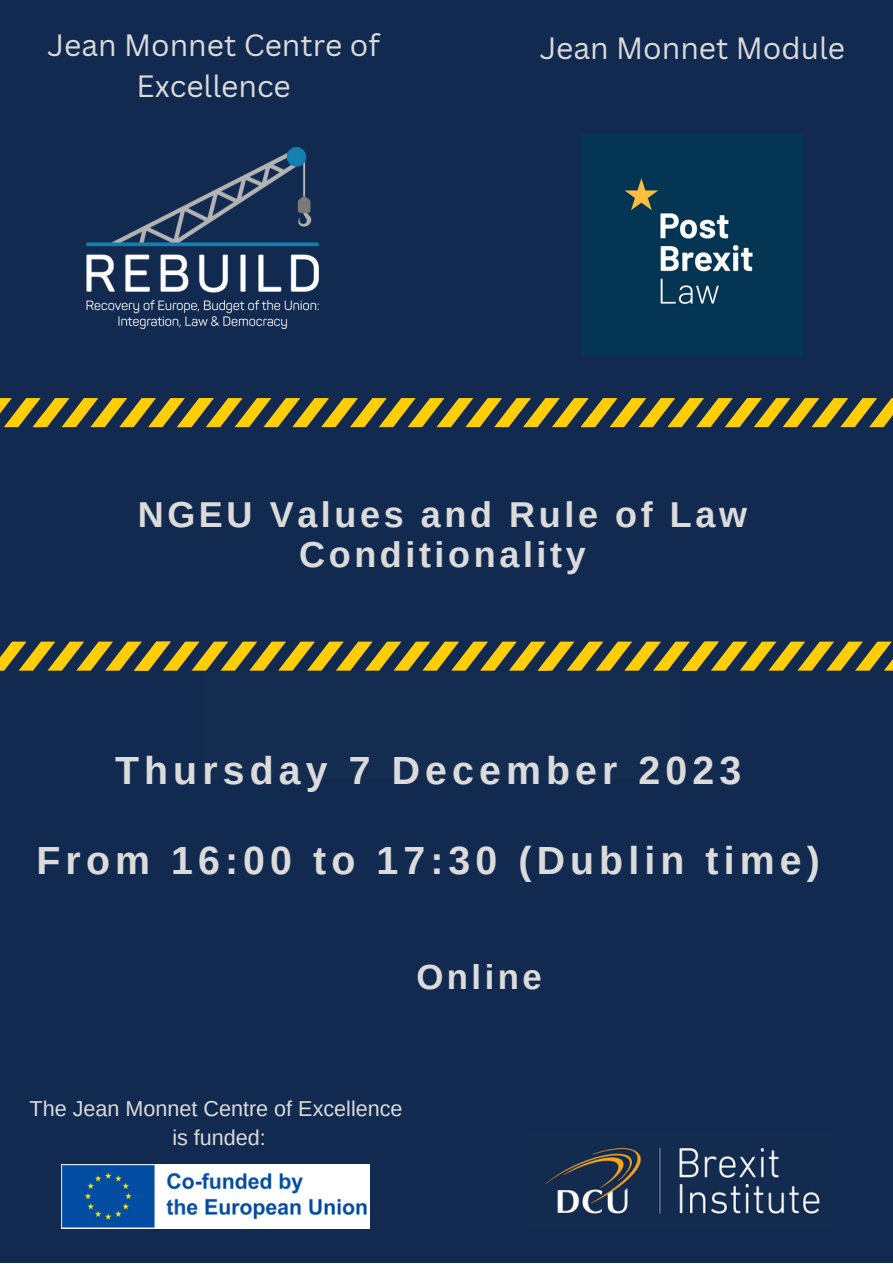
<style>
.page{position:relative;width:893px;height:1264px;background:#fff}
.page>*{position:absolute;margin:0;border:0;box-sizing:border-box;transform-origin:0 0}
.t1{font:700 39.3px "Arimo";letter-spacing:.13em;color:#dbdbdb}
.t2{font:700 36px/40.5px "Arimo";letter-spacing:.1em;color:#dbdbdb;text-align:center}
.t3{font:700 34.8px "Arimo";letter-spacing:.1em;color:#dbdbdb}
.t4{font:30px/41.5px "Canva Sans";color:#dbdbdb;text-align:center}
.t5{font:21.6px "Arimo";color:#dbdbdb}
</style>
<div class="page">
<div style="left:0;top:0;width:892px;height:1262px;background:#122a50"></div>
<img style="left:86px;top:148px;width:233px;height:181px">
<svg style="left:0;top:398px;width:892px;height:29px"></svg>
<svg style="left:0;top:641px;width:892px;height:29px"></svg>
<img style="left:62px;top:1164px;width:308px;height:64px">
<img style="left:545px;top:1147px;width:275px;height:67px">
<div style="left:581px;top:134px;width:221px;height:222px;background:#043553"></div>
<p class="t4" style="left:48px;top:23px;width:334px">Jean Monnet Centre of<br>Excellence</p>
<p class="t4" style="left:539px;top:26px;width:307px">Jean Monnet Module</p>
<p class="t2" style="left:138px;top:494px;width:610px">NGEU Values and Rule of Law<br>Conditionality</p>
<p class="t1" style="left:115px;top:748px;width:627px">Thursday 7 December 2023</p>
<p class="t1" style="left:37px;top:838px;width:784px">From 16:00 to 17:30 (Dublin time)</p>
<p class="t3" style="left:416px;top:957px;width:127px">Online</p>
<p class="t5" style="left:30px;top:1096px;width:374px">The Jean Monnet Centre of Excellence</p>
<p class="t5" style="left:172px;top:1125px;width:95px">is funded:</p>
</div>
